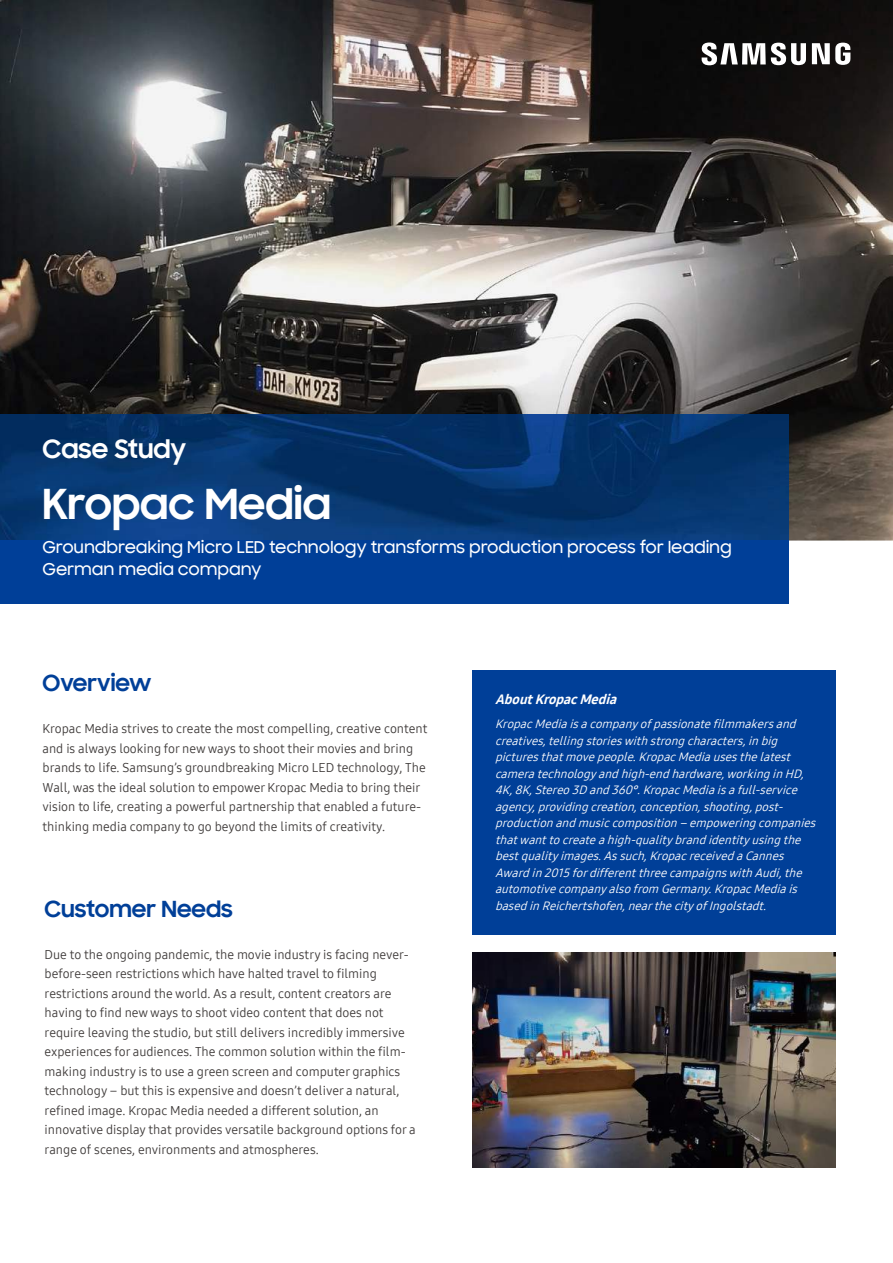
<style>
.page{position:relative;width:893px;height:1263px;background:#fff}
.page>*{position:absolute;margin:0;border:0;box-sizing:border-box;transform-origin:0 0}
.t1{font:700 42px "Samsung Sharp Sans";color:#fff}
.t2{font:700 25.5px "Samsung Sharp Sans";color:#fff}
.t3{font:700 22.5px "Samsung Sharp Sans";color:#003f98}
.t4{font:500 16.5px/22.5px "Samsung Sharp Sans";letter-spacing:-.01em;color:#fff}
.t5{font:italic 13.5px "Samsung One 800";color:#fff}
.t6{font:12.75px/19.5px "Samsung One 400";color:#3e3a39}
.t7{font:italic 12px/16.5px "Samsung One 400";color:#fff}
</style>
<div class="page">
<img style="left:0;top:0;width:893px;height:540px">
<img style="left:0;top:414px;width:788px;height:126px">
<div style="left:0;top:540px;width:788px;height:64px;background:#003f98"></div>
<svg style="left:702px;top:43px;width:148px;height:22px"></svg>
<div style="left:472px;top:670px;width:364px;height:264px;background:#003f98"></div>
<img style="left:472px;top:952px;width:364px;height:215px">
<h2 class="t2" style="left:43px;top:430px;width:145px">Case Study</h2>
<h1 class="t1" style="left:43px;top:472px;width:290px">Kropac Media</h1>
<p class="t4" style="left:43px;top:535px;width:691px">Groundbreaking Micro LED technology transforms production process for leading<br>German media company</p>
<h3 class="t3" style="left:43px;top:666px;width:110px">Overview</h3>
<p class="t6" style="left:43px;top:719px;width:386px">Kropac Media strives to create the most compelling, creative content and is always looking for new ways to shoot their movies and bring brands to life. Samsung’s groundbreaking Micro LED technology, The Wall, was the ideal solution to empower Kropac Media to bring their vision to life, creating a powerful partnership that enabled a future&shy;thinking media company to go beyond the limits of creativity.</p>
<h3 class="t3" style="left:45px;top:892px;width:190px">Customer Needs</h3>
<p class="t6" style="left:45px;top:944px;width:373px">Due to the ongoing pandemic, the movie industry is facing never&shy;before-seen restrictions which have halted travel to filming restrictions around the world. As a result, content creators are having to find new ways to shoot video content that does not require leaving the studio, but still delivers incredibly immersive experiences for audiences. The common solution within the film&shy;making industry is to use a green screen and computer graphics technology – but this is expensive and doesn’t deliver a natural, refined image. Kropac Media needed a different solution, an innovative display that provides versatile background options for a range of scenes, environments and atmospheres.</p>
<p class="t5" style="left:495px;top:691px;width:127px">AboutKropacMedia</p>
<p class="t7" style="left:495px;top:716px;width:326px">KropacMediaisacompanyofpassionatefilmmakersand creatives,tellingstorieswithstrongcharacters,inbig picturesthatmovepeople.KropacMediausesthelatest cameratechnologyandhigh-endhardware,workinginHD, 4K,8K,Stereo3D and360°.KropacMediaisafull-service agency,providingcreation,conception,shooting,post&shy;productionandmusiccomposition–empoweringcompanies thatwanttocreateahigh-qualitybrandidentityusingthe bestqualityimages.Assuch,KropacreceivedaCannes Awardin2015fordifferentthreecampaignswithAudi,the automotivecompanyalsofrom Germany.KropacMediais basedinReichertshofen,nearthecityofIngolstadt.</p>
</div>
